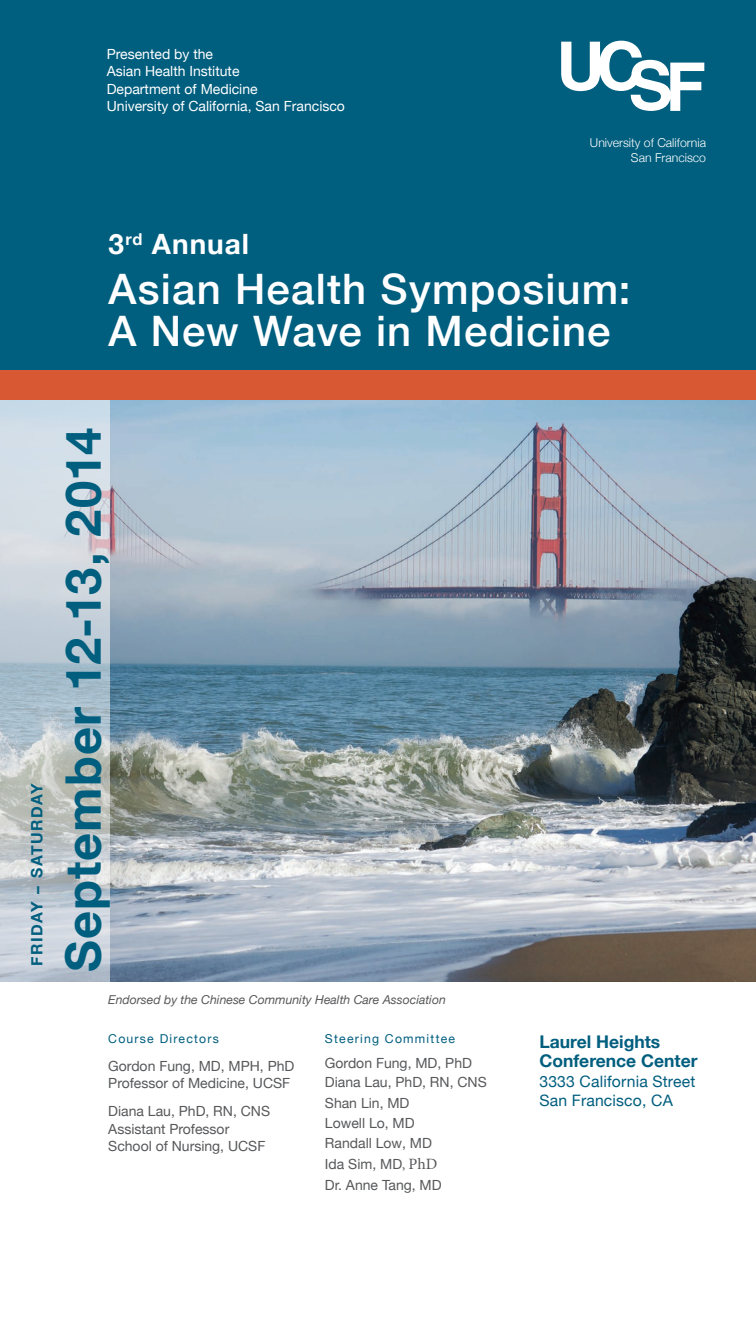
<style>
.page{position:relative;width:756px;height:1323px;background:#fff}
.page>*{position:absolute;margin:0;border:0;box-sizing:border-box;transform-origin:0 0}
._36_cover_head_verti{font:700 49px "Helvetica Neue";letter-spacing:.02em;color:#005e7e}
._28_cover{font:500 42px/42px "Helvetica Neue";letter-spacing:.025em;color:#fff}
._28_cover-2{font:700 28px "Helvetica Neue";letter-spacing:.035em;color:#fff}
._9_11_BF_CAPS_tracke{font:700 17.5px/19.2px "Helvetica Neue";color:#005e7e}
._9_11_BF_CAPS_tracke-2{font:15.75px/19.2px "Helvetica Neue";letter-spacing:.01em;color:#005e7e}
._10pt_dates_verticle{font:700 15.75px "Helvetica Neue";letter-spacing:.1em;color:#005e7e}
._7_5_names_bf{font:14px/20.5px "Helvetica Neue";color:#57585a}
._8_10_cover{font:14px/17.5px "Helvetica Neue";color:#fff}
._7_5_titles{font:14px "Helvetica Neue";color:#57585a}
._7_5_titles-2{font:italic 12.25px "Helvetica Neue";color:#57585a}
.t1{font:300 12.25px/14.7px "Helvetica Neue";color:#fff;text-align:right}
._7_pt_caps_blue_trac{font:12.25px "Helvetica Neue";letter-spacing:.1em;color:#005e7e}
.s1{font-family:"Minion Pro"}
.s2{font-family:"Minion Pro";font-size:15.75px}
</style>
<div class="page">
<img style="left:109px;top:400px;width:647px;height:581px">
<div style="left:0;top:0;width:756px;height:398px;background:#005e7e"></div>
<svg style="left:0;top:400px;width:109px;height:582px;background:#c5ced5"></svg>
<div style="left:0;top:371px;width:756px;height:29px;background:#d95834"></div>
<svg style="left:561px;top:41px;width:143px;height:70px"></svg>
<p class="_8_10_cover" style="left:107px;top:44px;width:152px">Presented by the<br>Asian Health Institute<br>Department of Medicine</p>
<p class="_8_10_cover" style="left:107px;top:96px;width:240px">University of California, San Francisco</p>
<p class="t1" style="left:590px;top:135px;width:118px">University of California<br>San Francisco</p>
<p class="_28_cover-2" style="left:109px;top:219px;width:142px">3<sup>rd</sup> Annual</p>
<p class="_28_cover" style="left:109px;top:266px;width:524px">Asian Health Symposium:<br>A New Wave in Medicine</p>
<p class="_10pt_dates_verticle" style="left:23px;top:966px;width:185px;rotate:-90deg">FRIDAY – SATURDAY</p>
<p class="_36_cover_head_verti" style="left:39px;top:972px;width:545px;rotate:-90deg">September 12-13, 2014</p>
<p class="_7_5_titles-2" style="left:108px;top:990px;width:339px">Endorsed by the Chinese Community Health Care Association</p>
<p class="_7_pt_caps_blue_trac" style="left:108px;top:1028px;width:112px">Course Directors</p>
<p class="_7_5_names_bf" style="left:108px;top:1054px;width:188px">Gordon Fung, MD, MPH, PhD</p>
<p class="_7_5_titles" style="left:108px;top:1071px;width:183px">Professor of Medicine, UCSF</p>
<p class="_7_5_names_bf" style="left:108px;top:1100px;width:163px">Diana Lau, PhD, RN, CNS</p>
<p class="_7_5_titles" style="left:108px;top:1117px;width:123px">Assistant Professor</p>
<p class="_7_5_titles" style="left:108px;top:1134px;width:159px">School of Nursing, UCSF</p>
<p class="_7_pt_caps_blue_trac" style="left:325px;top:1028px;width:132px">Steering Committee</p>
<p class="_7_5_names_bf" style="left:325px;top:1051px;width:163px">Gordon Fung, MD, PhD<br>Diana Lau, PhD, RN, CNS<br>Shan Lin, MD<br>Lowell Lo, MD<br>Randall Low, MD<br>Ida Sim, MD<span class="s1">,</span> <span class="s2">PhD<br></span>Dr. Anne Tang, MD</p>
<p class="_9_11_BF_CAPS_tracke" style="left:539px;top:1031px;width:160px">Laurel Heights<br>Conference Center</p>
<p class="_9_11_BF_CAPS_tracke-2" style="left:539px;top:1070px;width:157px">3333 California Street<br>San Francisco, CA</p>
</div>
